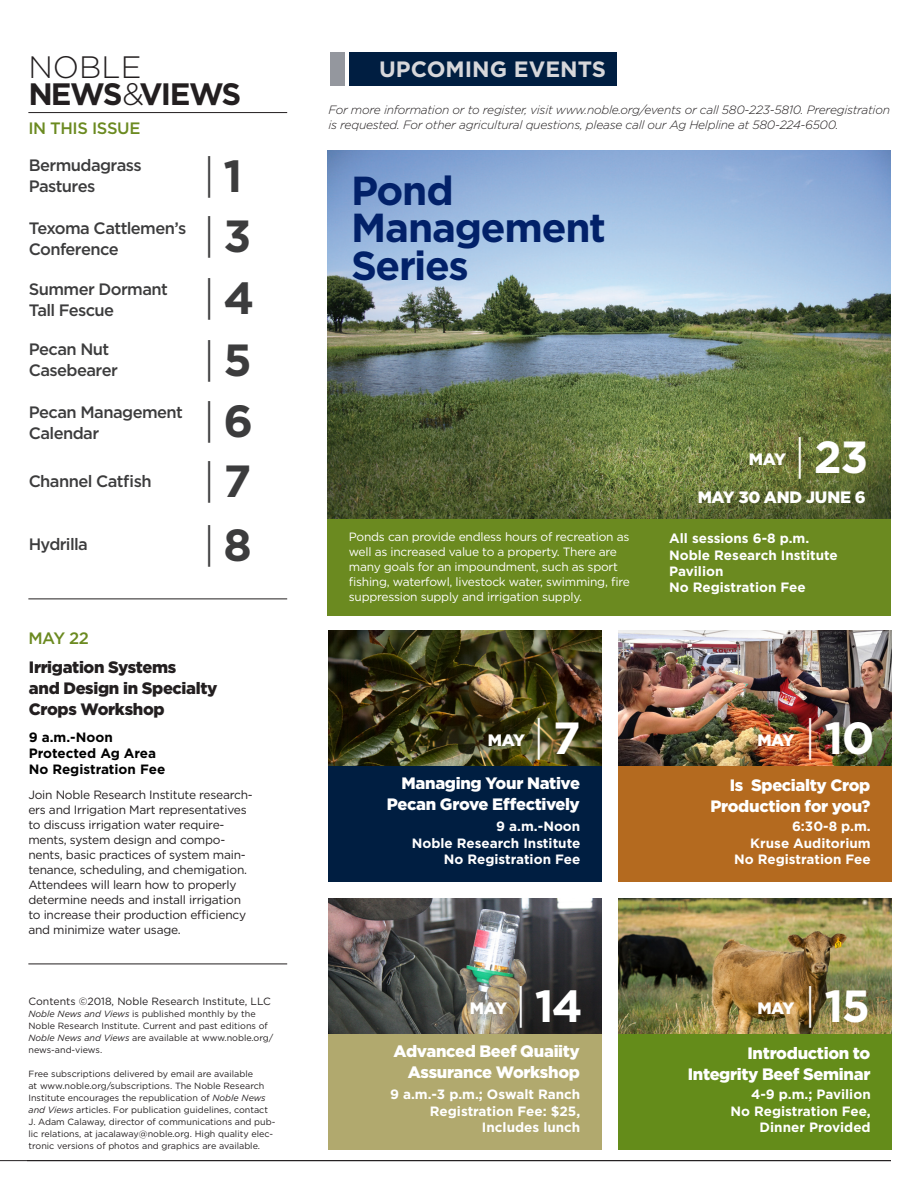
<style>
.page{position:relative;width:918px;height:1188px;background:#fff}
.page>*{position:absolute;margin:0;border:0;box-sizing:border-box;transform-origin:0 0}
.t1{font:300 45px "Gotham";color:#3c3c3d}
.t2{font:700 45px "Gotham";letter-spacing:-.035em;color:#fff}
.t3{font:300 45px "Gotham";color:#fff}
.t4{font:700 40.5px/37.5px "Gotham";letter-spacing:-.03em;color:#022169}
.t5{font:700 30.9px "Gotham";letter-spacing:-.06em;color:#231f20}
.t6{font:300 30.9px "Gotham";color:#231f20}
.t7{font:700 22.2px "Gotham";color:#d7d7da}
.t8{font:900 16.5px/21px "Gotham";letter-spacing:-.02em;color:#fff;text-align:right}
.t9{font:500 16.5px/21px "Gotham";letter-spacing:-.035em;color:#3c3c3d}
.t10{font:900 16.5px/21px "Gotham";letter-spacing:-.02em;color:#231f20}
.t11{font:500 16.5px "Gotham";letter-spacing:-.025em;color:#6b8a20}
.t12{font:700 13.5px/16.2px "Gotham";color:#fff;text-align:right}
.t13{font:700 13.5px/16.2px "Gotham";color:#000}
.t14{font:12px/15px "Gotham";letter-spacing:-.02em;color:#231f20}
.t15{font:12px/15px "Gotham";letter-spacing:-.02em;color:#fff}
.t16{font:italic 300 12px/15px "Gotham";letter-spacing:-.02em;color:#231f20}
.t17{font:10.5px "Gotham";color:#231f20}
.t18{font:9px/12px "Gotham";color:#231f20}
.s1{font-weight:300}
.s2{font-weight:700}
.s3{font-style:italic}
</style>
<div class="page">
<hr style="left:0;top:1160px;width:891px;height:1px;background:#231f20">
<div style="left:349px;top:53px;width:267px;height:33px;background:#001e41"></div>
<div style="left:330px;top:53px;width:14px;height:33px;background:#94979e"></div>
<hr style="left:28px;top:112px;width:259px;height:1px;background:#231f20">
<hr style="left:28px;top:599px;width:259px;height:1px;background:#231f20">
<hr style="left:28px;top:964px;width:259px;height:1px;background:#231f20">
<div style="left:327px;top:424px;width:564px;height:192px;background:#6b8a20"></div>
<img style="left:327px;top:150px;width:564px;height:369px">
<div style="left:328px;top:690px;width:273px;height:192px;background:#001e41"></div>
<div style="left:328px;top:958px;width:273px;height:192px;background:#b1a96e"></div>
<img style="left:328px;top:630px;width:273px;height:135px">
<img style="left:328px;top:898px;width:273px;height:135px">
<div style="left:618px;top:690px;width:274px;height:192px;background:#b46a1f"></div>
<div style="left:618px;top:958px;width:274px;height:192px;background:#648c1a"></div>
<img style="left:619px;top:630px;width:273px;height:135px">
<img style="left:619px;top:898px;width:273px;height:135px">
<h3 class="t6" style="left:28px;top:47px;width:115px">NOBLE</h3>
<h3 class="t7" style="left:379px;top:55px;width:228px">UPCOMING EVENTS</h3>
<h3 class="t5" style="left:28px;top:73px;width:214px">NEWS<span class="s1">&amp;</span>VIEWS</h3>
<h3 class="t11" style="left:28px;top:117px;width:114px">IN THIS ISSUE</h3>
<h3 class="t16" style="left:328px;top:102px;width:563px">For more information or to register, visit www.noble.org/events or call 580-223-5810. Preregistration is requested. For other agricultural questions, please call our Ag Helpline at 580-224-6500.</h3>
<h3 class="t9" style="left:29px;top:155px;width:115px">Bermudagrass<br>Pastures</h3>
<h3 class="t9" style="left:29px;top:218px;width:159px">Texoma Cattlemen’s<br>Conference</h3>
<h3 class="t9" style="left:29px;top:278px;width:141px">Summer Dormant<br>Tall Fescue</h3>
<h3 class="t9" style="left:29px;top:339px;width:91px">Pecan Nut<br>Casebearer</h3>
<h3 class="t9" style="left:29px;top:402px;width:156px">Pecan Management<br>Calendar</h3>
<h3 class="t9" style="left:29px;top:471px;width:124px">Channel Catfish</h3>
<h3 class="t9" style="left:29px;top:534px;width:61px">Hydrilla</h3>
<h1 class="t1" style="left:203px;top:147px;width:41px">|<span class="s2">1</span></h1>
<h1 class="t1" style="left:203px;top:207px;width:50px">|<span class="s2">3</span></h1>
<h1 class="t1" style="left:203px;top:270px;width:53px">|<span class="s2">4</span></h1>
<h1 class="t1" style="left:203px;top:331px;width:50px">|<span class="s2">5</span></h1>
<h1 class="t1" style="left:203px;top:393px;width:52px">|<span class="s2">6</span></h1>
<h1 class="t1" style="left:203px;top:453px;width:50px">|<span class="s2">7</span></h1>
<h1 class="t1" style="left:203px;top:517px;width:50px">|<span class="s2">8</span></h1>
<h3 class="t11" style="left:28px;top:627px;width:62px">MAY 22</h3>
<h3 class="t10" style="left:29px;top:656px;width:190px">Irrigation Systems<br>and Design in Specialty<br>Crops Workshop</h3>
<h3 class="t13" style="left:29px;top:729px;width:138px">9 a.m.-Noon<br>Protected Ag Area<br>No Registration Fee</h3>
<p class="t14" style="left:28px;top:787px;width:226px">Join Noble Research Institute research&shy;ers and Irrigation Mart representatives to discuss irrigation water require&shy;ments, system design and compo&shy;nents, basic practices of system main&shy;tenance, scheduling, and chemigation.<br>Attendees will learn how to properly determine needs and install irrigation to increase their production efficiency and minimize water usage.</p>
<p class="t17" style="left:28px;top:995px;width:244px">Contents ©2018, Noble Research Institute, LLC</p>
<p class="t18" style="left:28px;top:1008px;width:246px"><span class="s3">Noble News and Views</span> is published monthly by the Noble Research Institute. Current and past editions of <span class="s3">Noble News and Views</span> are available at www.noble.org/ news-and-views.</p>
<p class="t18" style="left:28px;top:1068px;width:248px">Free subscriptions delivered by email are available<br>at www.noble.org/subscriptions. The Noble Research Institute encourages the republication of <span class="s3">Noble News and Views</span> articles. For publication guidelines, contact J. Adam Calaway, director of communications and pub&shy;lic relations, at jacalaway@noble.org. High quality elec&shy;tronic versions of photos and graphics are available.</p>
<h2 class="t4" style="left:351px;top:171px;width:257px">Pond<br>Management<br>Series</h2>
<p class="t15" style="left:349px;top:529px;width:283px">Ponds can provide endless hours of recreation as well as increased value to a property. There are many goals for an impoundment, such as sport fishing, waterfowl, livestock water, swimming, fire suppression supply and irrigation supply.</p>
<h3 class="t8" style="left:749px;top:448px;width:39px">MAY</h3>
<h1 class="t2" style="left:793px;top:427px;width:77px"><span class="s1">|</span>23</h1>
<h3 class="t8" style="left:698px;top:486px;width:170px">MAY 30 AND JUNE 6</h3>
<h3 class="t12" style="left:669px;top:530px;width:170px;text-align:left">All sessions 6-8 p.m.<br>Noble Research Institute<br>Pavilion<br>No Registration Fee</h3>
<h3 class="t8" style="left:488px;top:730px;width:39px">MAY</h3>
<h1 class="t3" style="left:532px;top:710px;width:50px">|<span class="s2">7</span></h1>
<h3 class="t8" style="left:757px;top:730px;width:39px">MAY</h3>
<h1 class="t2" style="left:804px;top:709px;width:72px"><span class="s1">|</span>10</h1>
<h3 class="t8" style="left:387px;top:772px;width:195px">Managing Your Native<br>Pecan Grove Effectively</h3>
<h3 class="t8" style="left:711px;top:774px;width:161px">Is Specialty Crop<br>Production for you?</h3>
<h3 class="t12" style="left:412px;top:818px;width:170px">9 a.m.-Noon<br>Noble Research Institute<br>No Registration Fee</h3>
<h3 class="t12" style="left:734px;top:818px;width:138px">6:30-8 p.m.<br>Kruse Auditorium<br>No Registration Fee</h3>
<h3 class="t8" style="left:470px;top:998px;width:39px">MAY</h3>
<h1 class="t2" style="left:514px;top:977px;width:70px"><span class="s1">|</span>14</h1>
<h3 class="t8" style="left:757px;top:998px;width:39px">MAY</h3>
<h1 class="t2" style="left:804px;top:977px;width:68px"><span class="s1">|</span>15</h1>
<h3 class="t8" style="left:394px;top:1040px;width:188px">Advanced Beef Quaiity<br>Assurance Workshop</h3>
<h3 class="t8" style="left:688px;top:1042px;width:184px">Introduction to<br>Integrity Beef Seminar</h3>
<h3 class="t12" style="left:390px;top:1086px;width:192px">9 a.m.-3 p.m.; Oswalt Ranch<br>Registration Fee: $25,<br>Includes lunch</h3>
<h3 class="t12" style="left:731px;top:1086px;width:142px">4-9 p.m.; Pavilion<br>No Registration Fee,<br>Dinner Provided</h3>
</div>
